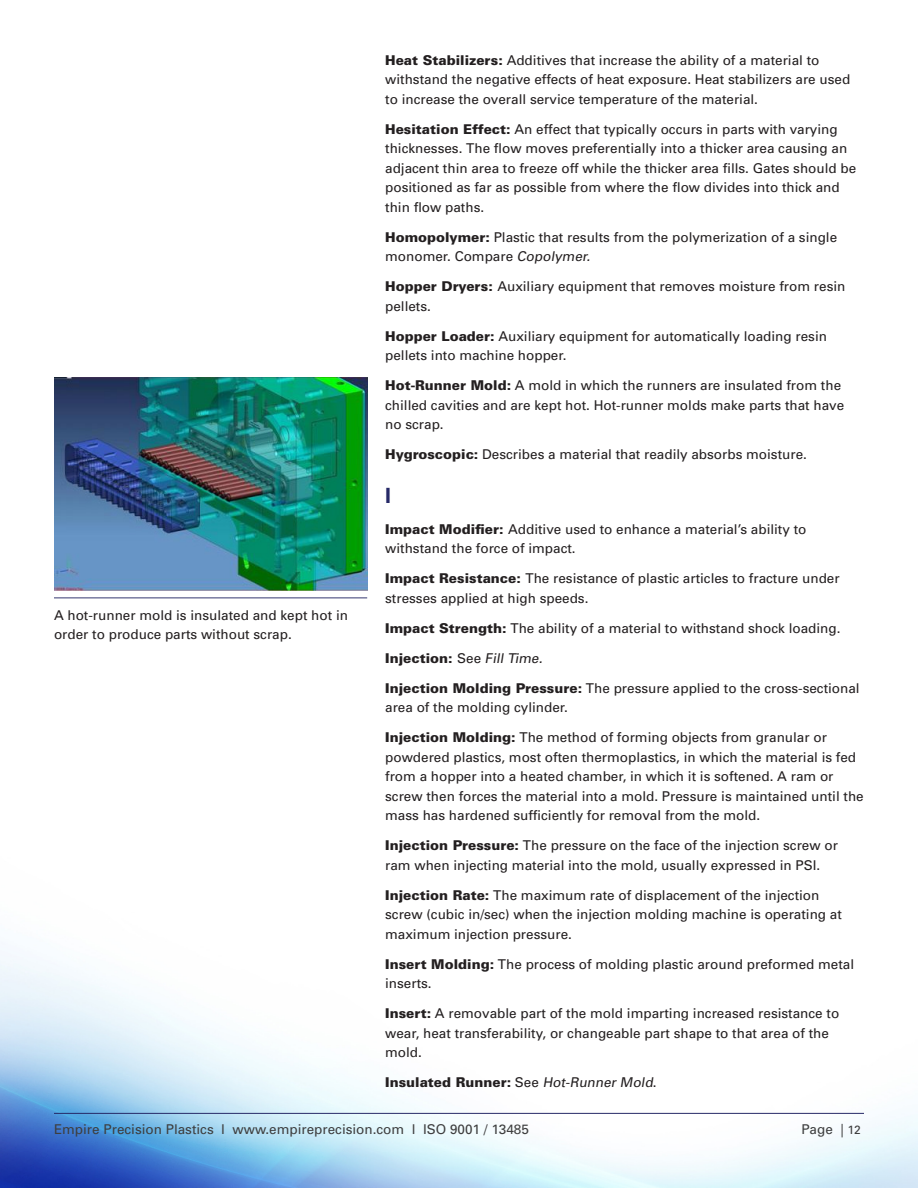
<style>
.page{position:relative;width:918px;height:1188px;background:#fff}
.page>*{position:absolute;margin:0;border:0;box-sizing:border-box;transform-origin:0 0}
.Paragraph_Style_1{font:700 21px "Univers";color:#262967}
.t1{font:13.5px/19.5px "Univers";color:#231f20}
.t2{font:13.5px "Univers";color:#3e3e3f}
.t3{font:900 13.5px "Univers";color:#231f20}
.s1{font-weight:900}
.s2{font-style:italic}
.s3{font-weight:400}
.s4{font-weight:400;font-style:italic}
.s5{font-size:12px}
</style>
<div class="page">
<img style="left:0;top:377px;width:918px;height:811px">
<hr style="left:54px;top:1113px;width:810px;height:1px;background:#262967">
<img style="left:54px;top:378px;width:313px;height:212px">
<hr style="left:54px;top:598px;width:313px;height:1px;background:#353870">
<p class="t1" style="left:54px;top:605px;width:296px">A hot-runner mold is insulated and kept hot in order to produce parts without scrap.</p>
<p class="t1" style="left:385px;top:50px;width:467px"><span class="s1">Heat Stabilizers:</span> Additives that increase the ability of a material to withstand the negative effects of heat exposure. Heat stabilizers are used to increase the overall service temperature of the material.</p>
<p class="t1" style="left:385px;top:119px;width:473px"><span class="s1">Hesitation Effect:</span> An effect that typically occurs in parts with varying thicknesses. The flow moves preferentially into a thicker area causing an adjacent thin area to freeze off while the thicker area fills. Gates should be positioned as far as possible from where the flow divides into thick and thin flow paths.</p>
<p class="t1" style="left:385px;top:227px;width:454px"><span class="s1">Homopolymer:</span> Plastic that results from the polymerization of a single monomer. Compare <span class="s2">Copolymer.</span></p>
<p class="t1" style="left:385px;top:277px;width:462px"><span class="s1">Hopper Dryers:</span> Auxiliary equipment that removes moisture from resin pellets.</p>
<p class="t1" style="left:385px;top:326px;width:443px"><span class="s1">Hopper Loader:</span> Auxiliary equipment for automatically loading resin pellets into machine hopper.</p>
<p class="t1" style="left:385px;top:376px;width:461px"><span class="s1">Hot-Runner Mold:</span> A mold in which the runners are insulated from the chilled cavities and are kept hot. Hot-runner molds make parts that have no scrap.</p>
<p class="t1" style="left:385px;top:445px;width:423px"><span class="s1">Hygroscopic:</span> Describes a material that readily absorbs moisture.</p>
<p class="Paragraph_Style_1" style="left:385px;top:483px;width:7px">I</p>
<p class="t1" style="left:385px;top:519px;width:423px"><span class="s1">Impact Modifier:</span> Additive used to enhance a material’s ability to withstand the force of impact.</p>
<p class="t1" style="left:385px;top:569px;width:456px"><span class="s1">Impact Resistance:</span> The resistance of plastic articles to fracture under stresses applied at high speeds.</p>
<p class="t1" style="left:385px;top:618px;width:457px"><span class="s1">Impact Strength:</span> The ability of a material to withstand shock loading.</p>
<p class="t3" style="left:385px;top:649px;width:161px">Injection: <span class="s3">See</span> <span class="s4">Fill Time.</span></p>
<p class="t1" style="left:385px;top:678px;width:476px"><span class="s1">Injection Molding Pressure:</span> The pressure applied to the cross-sectional area of the molding cylinder.</p>
<p class="t1" style="left:385px;top:728px;width:480px"><span class="s1">Injection Molding:</span> The method of forming objects from granular or powdered plastics, most often thermoplastics, in which the material is fed from a hopper into a heated chamber, in which it is softened. A ram or screw then forces the material into a mold. Pressure is maintained until the mass has hardened sufficiently for removal from the mold.</p>
<p class="t1" style="left:385px;top:836px;width:454px"><span class="s1">Injection Pressure:</span> The pressure on the face of the injection screw or ram when injecting material into the mold, usually expressed in PSI.</p>
<p class="t1" style="left:385px;top:885px;width:458px"><span class="s1">Injection Rate:</span> The maximum rate of displacement of the injection screw (cubic in/sec) when the injection molding machine is operating at maximum injection pressure.</p>
<p class="t1" style="left:385px;top:954px;width:471px"><span class="s1">Insert Molding:</span> The process of molding plastic around preformed metal inserts.</p>
<p class="t1" style="left:385px;top:1004px;width:456px"><span class="s1">Insert:</span> A removable part of the mold imparting increased resistance to wear, heat transferability, or changeable part shape to that area of the mold.</p>
<p class="t3" style="left:385px;top:1074px;width:273px">Insulated Runner: <span class="s3">See</span> <span class="s4">Hot-Runner Mold</span><span class="s3">.</span></p>
<p class="t2" style="left:54px;top:1121px;width:476px">Empire Precision Plastics l www.empireprecision.com l ISO 9001 / 13485</p>
<p class="t2" style="left:801px;top:1121px;width:61px">Page | <span class="s5">12</span></p>
</div>
